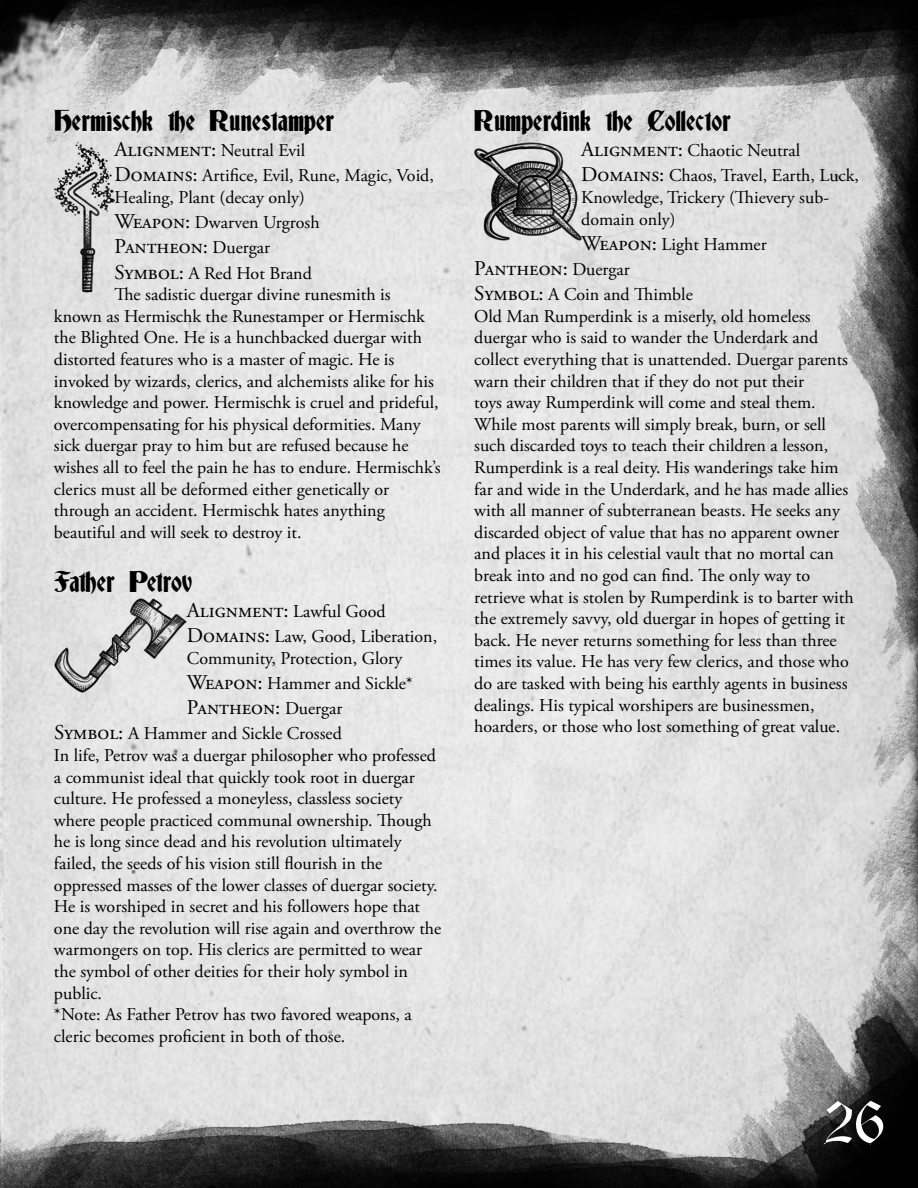
<style>
.page{position:relative;width:918px;height:1188px;background:#fff}
.page>*{position:absolute;margin:0;border:0;box-sizing:border-box;transform-origin:0 0}
.t1{font:54px "Diamond Gothic";color:#fff}
.t2{font:27px "Deutsch Gothic";color:#000}
.t3{font:21px "Adobe Garamond Pro";color:#000}
.t4{font:18px/21.6px "Adobe Garamond Pro";letter-spacing:-.01em;color:#000}
.t5{font:18px/25.2px "Adobe Garamond Pro";letter-spacing:-.03em;color:#000}
.s1{font-size:21px}
.s2{font-size:18px}
</style>
<div class="page">
<img style="left:0;top:0;width:918px;height:1188px">
<img style="left:54px;top:142px;width:60px;height:150px">
<img style="left:54px;top:598px;width:133px;height:94px">
<img style="left:474px;top:142px;width:107px;height:99px">
<h2 class="t2" style="left:54px;top:108px;width:282px">Hermischk the Runestamper</h2>
<p class="t5" style="left:114px;top:139px;width:321px"><span class="s1">Alignment:</span> Neutral Evil<br><span class="s1">Domains:</span> Artifice, Evil, Rune, Magic, Void,</p>
<p class="t4" style="left:114px;top:185px;width:207px;line-height:25.2px">Healing, Plant (decay only)<br><span class="s1">Weapon:</span> Dwarven Urgrosh</p>
<p class="t3" style="left:114px;top:234px;width:157px">Pantheon: <span class="s2">Duergar</span></p>
<p class="t4" style="left:114px;top:263px;width:199px"><span class="s1">Symbol:</span> A Red Hot Brand</p>
<p class="t4" style="left:114px;top:284px;width:278px">The sadistic duergar divine runesmith is</p>
<p class="t4" style="left:54px;top:306px;width:373px">known as Hermischk the Runestamper or Hermischk</p>
<p class="t4" style="left:54px;top:328px;width:369px">the Blighted One. He is a hunchbacked duergar with</p>
<p class="t4" style="left:54px;top:349px;width:342px">distorted features who is a master of magic. He is</p>
<p class="t4" style="left:54px;top:371px;width:381px">invoked by wizards, clerics, and alchemists alike for his</p>
<p class="t4" style="left:54px;top:392px;width:386px">knowledge and power. Hermischk is cruel and prideful,</p>
<p class="t4" style="left:54px;top:414px;width:368px">overcompensating for his physical deformities. Many</p>
<p class="t4" style="left:54px;top:436px;width:356px">sick duergar pray to him but are refused because he</p>
<p class="t4" style="left:54px;top:457px;width:388px">wishes all to feel the pain he has to endure. Hermischk’s</p>
<p class="t4" style="left:54px;top:479px;width:337px">clerics must all be deformed either genetically or</p>
<p class="t4" style="left:54px;top:500px;width:332px">through an accident. Hermischk hates anything</p>
<p class="t4" style="left:54px;top:522px;width:249px">beautiful and will seek to destroy it.</p>
<h2 class="t2" style="left:54px;top:569px;width:140px">Father Petrov</h2>
<p class="t3" style="left:187px;top:598px;width:200px">Alignment: <span class="s2">Lawful Good</span></p>
<p class="t4" style="left:187px;top:626px;width:252px"><span class="s1">Domains:</span> Law, Good, Liberation,<br>Community, Protection, Glory</p>
<p class="t4" style="left:187px;top:673px;width:228px"><span class="s1">Weapon:</span> Hammer and Sickle*</p>
<p class="t3" style="left:187px;top:695px;width:157px">Pantheon: <span class="s2">Duergar</span></p>
<p class="t4" style="left:54px;top:724px;width:389px"><span class="s1">Symbol:</span> A Hammer and Sickle Crossed<br>In life, Petrov was a duergar philosopher who professed a communist ideal that quickly took root in duergar culture. He professed a moneyless, classless society where people practiced communal ownership. Though he is long since dead and his revolution ultimately failed, the seeds of his vision still flourish in the oppressed masses of the lower classes of duergar society.<br>He is worshiped in secret and his followers hope that one day the revolution will rise again and overthrow the warmongers on top. His clerics are permitted to wear the symbol of other deities for their holy symbol in public.<br>*Note: As Father Petrov has two favored weapons, a cleric becomes proficient in both of those.</p>
<h2 class="t2" style="left:474px;top:108px;width:258px">Rumperdink the Collector</h2>
<p class="t4" style="left:581px;top:139px;width:279px;line-height:25.2px"><span class="s1">Alignment:</span> Chaotic Neutral<br><span class="s1">Domains:</span> Chaos, Travel, Earth, Luck,</p>
<p class="t4" style="left:581px;top:187px;width:249px">Knowledge, Trickery (Thievery sub&shy;domain only)</p>
<p class="t4" style="left:581px;top:234px;width:187px"><span class="s1">Weapon:</span> Light Hammer</p>
<p class="t3" style="left:474px;top:256px;width:157px">Pantheon: <span class="s2">Duergar</span></p>
<p class="t4" style="left:474px;top:284px;width:381px"><span class="s1">Symbol:</span> A Coin and Thimble<br>Old Man Rumperdink is a miserly, old homeless duergar who is said to wander the Underdark and collect everything that is unattended. Duergar parents warn their children that if they do not put their<br>toys away Rumperdink will come and steal them.<br>While most parents will simply break, burn, or sell such discarded toys to teach their children a lesson, Rumperdink is a real deity. His wanderings take him far and wide in the Underdark, and he has made allies with all manner of subterranean beasts. He seeks any discarded object of value that has no apparent owner and places it in his celestial vault that no mortal can break into and no god can find. The only way to retrieve what is stolen by Rumperdink is to barter with the extremely savvy, old duergar in hopes of getting it back. He never returns something for less than three times its value. He has very few clerics, and those who do are tasked with being his earthly agents in business dealings. His typical worshipers are businessmen, hoarders, or those who lost something of great value.</p>
<h1 class="t1" style="left:823px;top:1089px;width:63px">26</h1>
</div>
